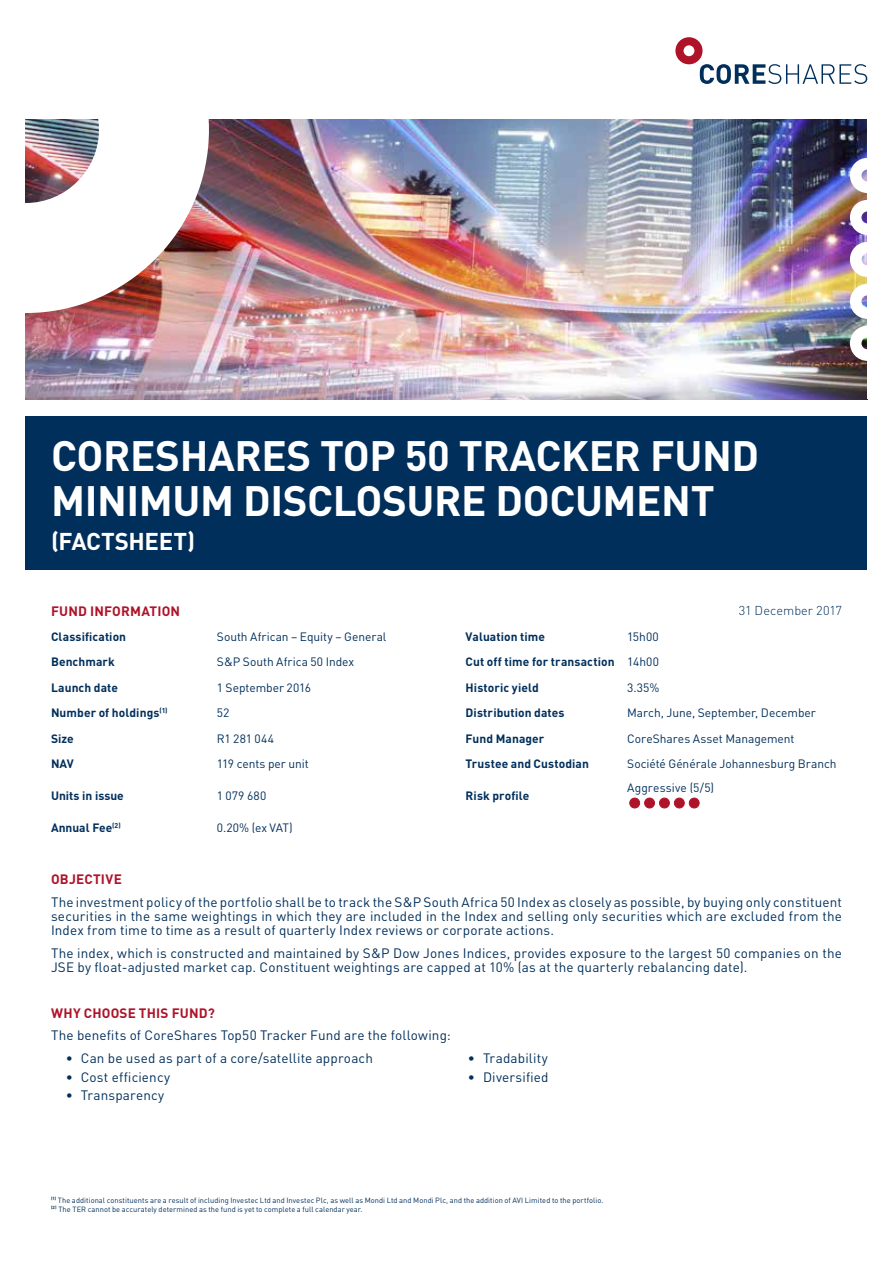
<style>
.page{position:relative;width:893px;height:1263px;background:#fff}
.page>*{position:absolute;margin:0;border:0;box-sizing:border-box;transform-origin:0 0}
.t1{font:700 42px/44.4px "DIN";letter-spacing:-.01em;color:#fff}
.t2{font:700 24px "DIN";letter-spacing:-.015em;color:#fff}
.t3{font:13.5px/14.2px "DIN";letter-spacing:.01em;color:#002f5b;text-align:justify}
.t4{font:700 13.5px "DIN";letter-spacing:.015em;color:#ae132a}
.t5{font:300 12.75px "DIN";color:#002f5b}
.t6{font:12px "DIN";letter-spacing:-.005em;color:#002f5b}
.t7{font:700 12px "DIN";letter-spacing:.005em;color:#002f5b}
.t8{font:12px "DIN";letter-spacing:.015em;color:#002f5b}
.t9{font:7.5px/9px "DIN";letter-spacing:.005em;color:#002f5b}
.s1{font-weight:400}
</style>
<div class="page">
<img style="left:26px;top:119px;width:841px;height:281px">
<img style="left:849px;top:157px;width:18px;height:205px">
<div style="left:26px;top:417px;width:841px;height:153px;background:#002f5b"></div>
<img style="left:25px;top:119px;width:184px;height:194px">
<svg style="left:675px;top:37px;width:192px;height:47px"></svg>
<div style="left:630px;top:798px;width:10px;height:10px;background:#ae132a;border-radius:50%"></div>
<div style="left:629px;top:798px;width:11px;height:10px;border:1px solid #ae132a;border-radius:50%"></div>
<div style="left:645px;top:798px;width:9px;height:10px;background:#ae132a;border-radius:50%"></div>
<div style="left:644px;top:798px;width:11px;height:10px;border:1px solid #ae132a;border-radius:50%"></div>
<div style="left:674px;top:798px;width:10px;height:10px;background:#ae132a;border-radius:50%"></div>
<div style="left:674px;top:798px;width:11px;height:10px;border:1px solid #ae132a;border-radius:50%"></div>
<div style="left:689px;top:798px;width:10px;height:10px;background:#ae132a;border-radius:50%"></div>
<div style="left:689px;top:798px;width:10px;height:10px;border:1px solid #ae132a;border-radius:50%"></div>
<div style="left:659px;top:798px;width:10px;height:10px;background:#ae132a;border-radius:50%"></div>
<div style="left:659px;top:798px;width:11px;height:10px;border:1px solid #ae132a;border-radius:50%"></div>
<h1 class="t1" style="left:51px;top:432px;width:710px">CORESHARES TOP 50 TRACKER FUND<br>MINIMUM DISCLOSURE DOCUMENT</h1>
<h2 class="t2" style="left:51px;top:526px;width:146px">(FACTSHEET)</h2>
<p class="t4" style="left:51px;top:602px;width:131px">FUND INFORMATION</p>
<p class="t5" style="left:739px;top:603px;width:105px">31 December 2017</p>
<p class="t7" style="left:51px;top:628px;width:77px">Classification</p>
<p class="t6" style="left:217px;top:629px;width:171px">South African – Equity – General</p>
<p class="t7" style="left:466px;top:628px;width:81px">Valuation time</p>
<p class="t6" style="left:627px;top:629px;width:33px">15h00</p>
<p class="t7" style="left:51px;top:654px;width:65px">Benchmark</p>
<p class="t6" style="left:217px;top:654px;width:139px">S&amp;P South Africa 50 Index</p>
<p class="t7" style="left:466px;top:654px;width:195px">Cut off time for transaction <span class="s1">14h00</span></p>
<p class="t7" style="left:51px;top:680px;width:69px">Launch date</p>
<p class="t6" style="left:217px;top:680px;width:96px">1 September 2016</p>
<p class="t7" style="left:466px;top:680px;width:75px">Historic yield</p>
<p class="t6" style="left:627px;top:680px;width:34px">3.35%</p>
<p class="t7" style="left:51px;top:705px;width:118px">Number of holdings<sup>(1)</sup></p>
<p class="t6" style="left:217px;top:705px;width:14px">52</p>
<p class="t7" style="left:466px;top:705px;width:100px">Distribution dates</p>
<p class="t6" style="left:627px;top:705px;width:190px">March, June, September, December</p>
<p class="t7" style="left:51px;top:731px;width:24px">Size</p>
<p class="t6" style="left:217px;top:731px;width:59px">R1 281 044</p>
<p class="t7" style="left:466px;top:731px;width:80px">Fund Manager</p>
<p class="t6" style="left:627px;top:731px;width:169px">CoreShares Asset Management</p>
<p class="t7" style="left:51px;top:756px;width:24px">NAV</p>
<p class="t6" style="left:217px;top:756px;width:93px">119 cents per unit</p>
<p class="t7" style="left:466px;top:756px;width:125px">Trustee and Custodian</p>
<p class="t6" style="left:627px;top:756px;width:211px">Société Générale Johannesburg Branch</p>
<p class="t7" style="left:51px;top:788px;width:74px">Units in issue</p>
<p class="t6" style="left:217px;top:788px;width:51px">1 079 680</p>
<p class="t7" style="left:466px;top:788px;width:65px">Risk profile</p>
<p class="t8" style="left:627px;top:780px;width:88px">Aggressive (5/5)</p>
<p class="t7" style="left:51px;top:820px;width:71px">Annual Fee<sup>(2)</sup></p>
<p class="t6" style="left:217px;top:820px;width:77px">0.20% (ex VAT)</p>
<p class="t4" style="left:51px;top:870px;width:72px">OBJECTIVE</p>
<p class="t3" style="left:51px;top:894px;width:792px">The investment policy of the portfolio shall be to track the S&amp;P South Africa 50 Index as closely as possible, by buying only constituent securities in the same weightings in which they are included in the Index and selling only securities which are excluded from the Index from time to time as a result of quarterly Index reviews or corporate actions.</p>
<p class="t3" style="left:51px;top:945px;width:792px">The index, which is constructed and maintained by S&amp;P Dow Jones Indices, provides exposure to the largest 50 companies on the<br>JSE by float-adjusted market cap. Constituent weightings are capped at 10% (as at the quarterly rebalancing date).</p>
<p class="t4" style="left:51px;top:1004px;width:165px">WHY CHOOSE THIS FUND?</p>
<p class="t3" style="left:51px;top:1028px;width:401px">The benefits of CoreShares Top50 Tracker Fund are the following:</p>
<p class="t3" style="left:66px;top:1051px;width:309px">• Can be used as part of a core/satellite approach</p>
<p class="t3" style="left:468px;top:1051px;width:82px">• Tradability</p>
<p class="t3" style="left:66px;top:1069px;width:106px">• Cost efficiency</p>
<p class="t3" style="left:468px;top:1069px;width:82px">• Diversified</p>
<p class="t3" style="left:66px;top:1088px;width:100px">• Transparency</p>
<p class="t9" style="left:51px;top:1195px;width:554px"><sup>(1)</sup> The additional constituents are a result of including Investec Ltd and Investec Plc, as well as Mondi Ltd and Mondi Plc, and the addition of AVI Limited to the portfolio. <sup>(2)</sup> The TER cannot be accurately determined as the fund is yet to complete a full calendar year.</p>
</div>
